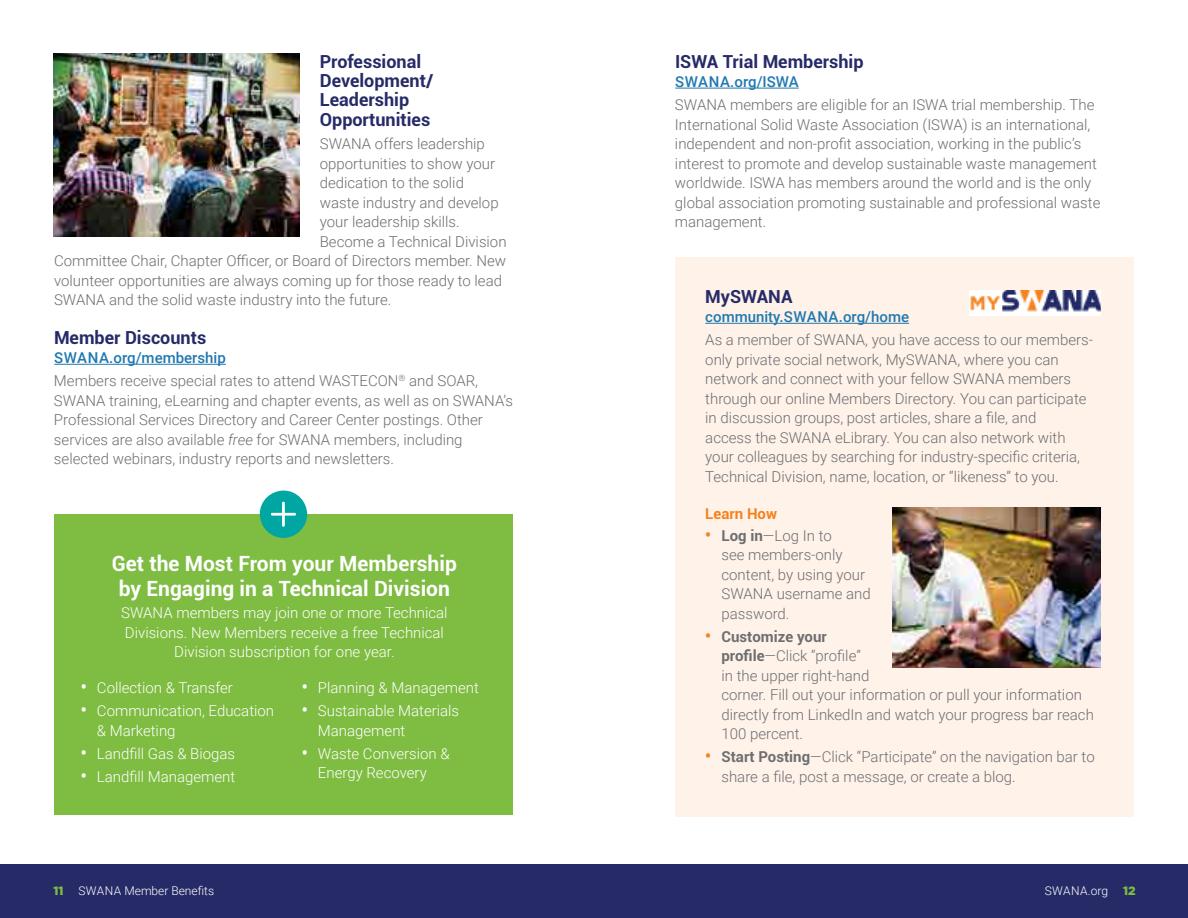
<style>
.page{position:relative;width:1188px;height:918px;background:#fff}
.page>*{position:absolute;margin:0;border:0;box-sizing:border-box;transform-origin:0 0}
.t1{font:700 21px/25.5px "Roboto";color:#fff;text-align:center}
.t2{font:700 18px/19.5px "Roboto";color:#262b67}
.t3{font:300 15px/19.5px "Roboto";color:#6d6e71}
.t4{font:300 15px/19.5px "Roboto";color:#fff;text-align:center}
.t5{font:500 15px "Roboto";color:#2179b0}
.t6{font:700 15px "Roboto";color:#f58220}
.t7{font:300 12px "Roboto";color:#fff}
.t8{font:300 12px "Roboto";letter-spacing:.025em;color:#fff}
.s1{font-weight:500;color:#2179b0}
.s2{font-style:italic}
.s3{font-weight:700;font-size:16.5px}
.s4{font-weight:700;font-size:16.5px;color:#f58220}
.s5{font-weight:700}
.s6{font-family:"Gotham";font-weight:900;color:#7ebc42}
</style>
<div class="page">
<div style="left:0;top:864px;width:1188px;height:54px;background:#262b67"></div>
<hr style="left:54px;top:364px;width:172px;height:1px;background:#2179b0">
<div style="left:54px;top:514px;width:459px;height:300px;background:#7ebc42"></div>
<svg style="left:260px;top:490px;width:47px;height:48px"></svg>
<img style="left:53px;top:53px;width:247px;height:184px">
<div style="left:675px;top:257px;width:459px;height:559px;background:#fef2e9"></div>
<hr style="left:675px;top:88px;width:124px;height:1px;background:#2179b0">
<hr style="left:705px;top:323px;width:204px;height:1px;background:#2179b0">
<img style="left:892px;top:507px;width:209px;height:160px">
<img style="left:970px;top:291px;width:131px;height:25px">
<p class="t2" style="left:320px;top:51px;width:115px">Professional<br>Development/<br>Leadership<br>Opportunities</p>
<p class="t3" style="left:320px;top:133px;width:167px">SWANA offers leadership</p>
<p class="t3" style="left:320px;top:153px;width:177px">opportunities to show your</p>
<p class="t3" style="left:320px;top:172px;width:146px">dedication to the solid</p>
<p class="t3" style="left:320px;top:192px;width:180px">waste industry and develop</p>
<p class="t3" style="left:320px;top:211px;width:141px">your leadership skills.</p>
<p class="t3" style="left:320px;top:231px;width:188px">Become a Technical Division</p>
<p class="t3" style="left:54px;top:250px;width:454px">Committee Chair, Chapter Officer, or Board of Directors member. New</p>
<p class="t3" style="left:54px;top:270px;width:450px">volunteer opportunities are always coming up for those ready to lead</p>
<p class="t3" style="left:54px;top:289px;width:339px">SWANA and the solid waste industry into the future.</p>
<p class="t2" style="left:54px;top:327px;width:154px">Member Discounts</p>
<p class="t3" style="left:54px;top:346px;width:426px;line-height:23px"><span class="s1">SWANA.org/membership<br></span>Members receive special rates to attend WASTECON<sup>®</sup> and SOAR,</p>
<p class="t3" style="left:54px;top:390px;width:460px">SWANA training, eLearning and chapter events, as well as on SWANA’s Professional Services Directory and Career Center postings. Other services are also available <span class="s2">free</span> for SWANA members, including selected webinars, industry reports and newsletters.</p>
<h1 class="t1" style="left:112px;top:550px;width:346px">Get the Most From your Membership by Engaging in a Technical Division</h1>
<p class="t4" style="left:121px;top:603px;width:328px">SWANA members may join one or more Technical<br>Divisions. New Members receive a free Technical<br>Division subscription for one year.</p>
<p class="t4" style="left:81px;top:677px;width:154px"><span class="s3">•</span> Collection &amp; Transfer</p>
<p class="t4" style="left:97px;top:700px;width:179px;text-align:left;text-indent:-16px"><span class="s3">•</span> Communication, Education &amp; Marketing</p>
<p class="t4" style="left:81px;top:743px;width:156px"><span class="s3">•</span> Landfill Gas &amp; Biogas</p>
<p class="t4" style="left:81px;top:766px;width:156px"><span class="s3">•</span> Landfill Management</p>
<p class="t4" style="left:302px;top:677px;width:179px"><span class="s3">•</span> Planning &amp; Management</p>
<p class="t4" style="left:318px;top:700px;width:143px;text-align:left;text-indent:-16px"><span class="s3">•</span> Sustainable Materials<br>Management</p>
<p class="t4" style="left:302px;top:743px;width:150px"><span class="s3">•</span> Waste Conversion &amp;<br>Energy Recovery</p>
<p class="t2" style="left:675px;top:51px;width:190px">ISWA Trial Membership</p>
<p class="t5" style="left:675px;top:71px;width:125px">SWANA.org/ISWA</p>
<p class="t3" style="left:675px;top:94px;width:427px">SWANA members are eligible for an ISWA trial membership. The International Solid Waste Association (ISWA) is an international, independent and non-profit association, working in the public’s interest to promote and develop sustainable waste management worldwide. ISWA has members around the world and is the only global association promoting sustainable and professional waste management.</p>
<p class="t2" style="left:705px;top:286px;width:89px">MySWANA</p>
<p class="t5" style="left:705px;top:306px;width:205px">community.SWANA.org/home</p>
<p class="t3" style="left:705px;top:330px;width:389px">As a member of SWANA, you have access to our members&shy;only private social network, MySWANA, where you can network and connect with your fellow SWANA members through our online Members Directory. You can participate in discussion groups, post articles, share a file, and<br>access the SWANA eLibrary. You can also network with your colleagues by searching for industry-specific criteria, Technical Division, name, location, or “likeness” to you.</p>
<p class="t6" style="left:705px;top:503px;width:73px">Learn How</p>
<p class="t3" style="left:722px;top:525px;width:151px;text-indent:-16px"><span class="s4">•</span> <span class="s5">Log in</span>—Log In to<br>see members-only content, by using your<br>SWANA username and password.</p>
<p class="t3" style="left:722px;top:626px;width:374px;text-indent:-16px"><span class="s4">•</span> <span class="s5">Customize your<br>profile</span>—Click “profile”<br>in the upper right-hand<br>corner. Fill out your information or pull your information directly from LinkedIn and watch your progress bar reach<br>100 percent.</p>
<p class="t3" style="left:722px;top:746px;width:375px;text-indent:-16px"><span class="s4">•</span> <span class="s5">Start Posting</span>—Click “Participate” on the navigation bar to share a file, post a message, or create a blog.</p>
<p class="t7" style="left:53px;top:883px;width:162px"><span class="s6">11</span> SWANA Member Benefits</p>
<p class="t8" style="left:1045px;top:883px;width:92px">SWANA.org <span class="s6">12</span></p>
</div>
